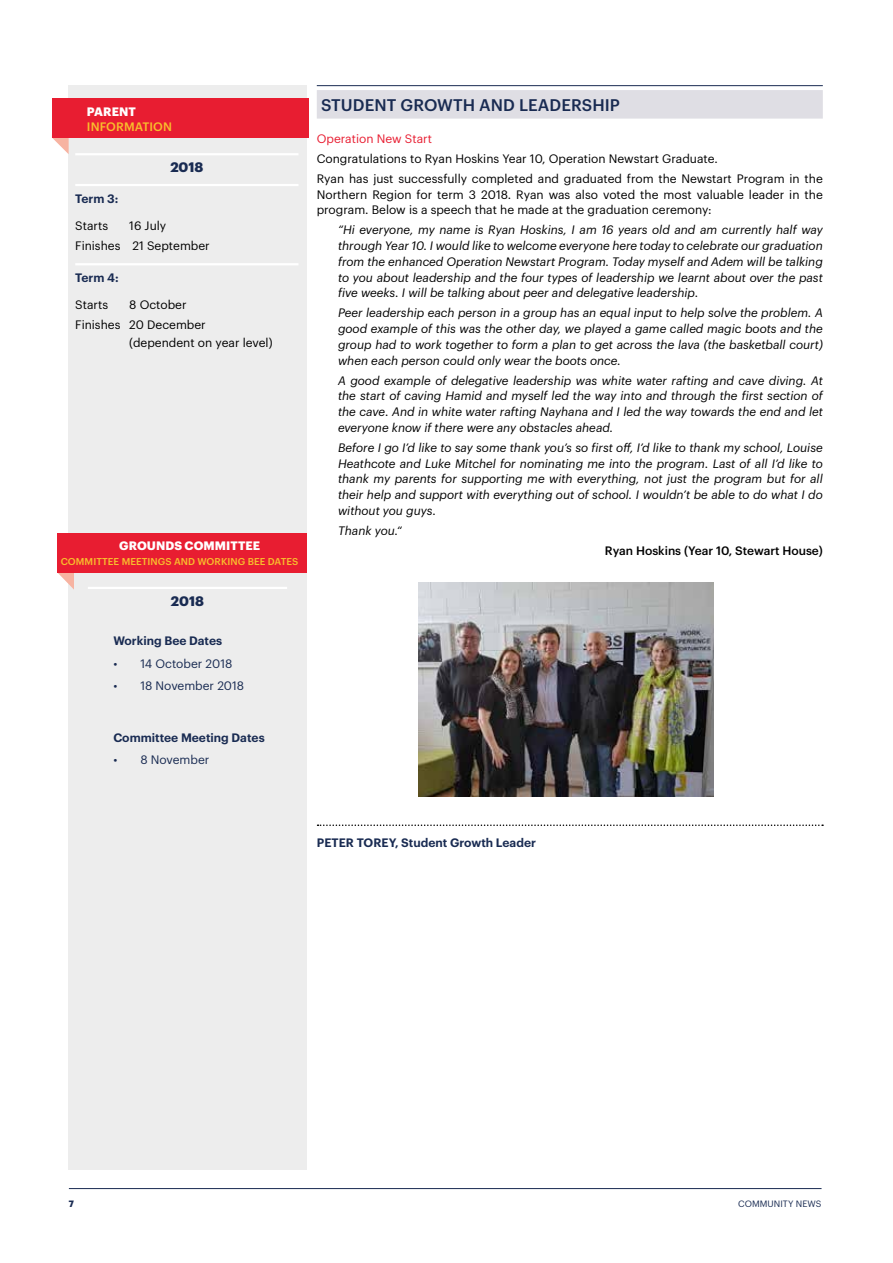
<style>
.page{position:relative;width:893px;height:1263px;background:#fff}
.page>*{position:absolute;margin:0;border:0;box-sizing:border-box;transform-origin:0 0}
.t1{font:500 16.5px "Graphik";letter-spacing:.005em;color:#192b52}
.t2{font:700 13.5px "Graphik";color:#192b52}
.t3{font:italic 12px/15.8px "Graphik";color:#000;text-align:justify}
.t4{font:12px/20px "Graphik";color:#000}
.t5{font:600 12px "Graphik";color:#192b52}
.t6{font:12px "Graphik";color:#192b52}
.t7{font:500 12px "Graphik";color:#000}
.t8{font:700 12px "Graphik";letter-spacing:.005em;color:#fff}
.t9{font:12px "Graphik";color:#e81d31}
.t10{font:500 12px "Graphik";letter-spacing:.005em;color:#f8be2c}
.t11{font:500 9.75px "Graphik";letter-spacing:.005em;color:#f8be2c}
.t12{font:9px "Graphik";letter-spacing:.005em;color:#192b52}
.t13{font:700 9px "Graphik";color:#192b52}
</style>
<div class="page">
<hr style="left:69px;top:1188px;width:752px;height:1px;background:#192b52">
<div style="left:68px;top:85px;width:239px;height:1084px;background:#ededed"></div>
<hr style="left:317px;top:85px;width:506px;height:1px;background:#192b52">
<div style="left:317px;top:90px;width:506px;height:29px;background:#dfdee4"></div>
<svg style="left:318px;top:824px;width:505px;height:2px"></svg>
<svg style="left:52px;top:137px;width:18px;height:17px"></svg>
<div style="left:52px;top:98px;width:257px;height:39px;background:#e81d31"></div>
<hr style="left:75px;top:153px;width:223px;height:2px;background:#fff">
<hr style="left:75px;top:184px;width:223px;height:2px;background:#fff">
<hr style="left:75px;top:263px;width:223px;height:2px;background:#fff">
<svg style="left:58px;top:573px;width:16px;height:17px"></svg>
<div style="left:58px;top:534px;width:249px;height:39px;background:#e81d31"></div>
<hr style="left:88px;top:587px;width:199px;height:2px;background:#fff">
<img style="left:418px;top:583px;width:296px;height:214px">
<p class="t8" style="left:87px;top:102px;width:50px">PARENT</p>
<p class="t10" style="left:87px;top:117px;width:86px">INFORMATION</p>
<p class="t2" style="left:170px;top:157px;width:35px">2018</p>
<p class="t5" style="left:75px;top:190px;width:45px">Term 3:</p>
<p class="t4" style="left:75px;top:214px;width:34px">Starts</p>
<p class="t4" style="left:75px;top:214px;width:136px;text-indent:54px">16 July<br>Finishes 21 September</p>
<p class="t5" style="left:75px;top:269px;width:45px">Term 4:</p>
<p class="t4" style="left:75px;top:293px;width:34px">Starts</p>
<p class="t4" style="left:75px;top:293px;width:132px;text-indent:54px">8 October<br>Finishes 20 December</p>
<p class="t4" style="left:129px;top:331px;width:145px">(dependent on year level)</p>
<p class="t8" style="left:119px;top:537px;width:142px">GROUNDS COMMITTEE</p>
<p class="t11" style="left:61px;top:554px;width:239px">COMMITTEE MEETINGS AND WORKING BEE DATES</p>
<p class="t2" style="left:171px;top:591px;width:35px">2018</p>
<p class="t5" style="left:113px;top:632px;width:110px">Working Bee Dates</p>
<p class="t6" style="left:113px;top:654px;width:121px">• 14 October 2018</p>
<p class="t6" style="left:113px;top:676px;width:132px">• 18 November 2018</p>
<p class="t5" style="left:113px;top:728px;width:153px">Committee Meeting Dates</p>
<p class="t6" style="left:113px;top:751px;width:98px">• 8 November</p>
<h1 class="t1" style="left:321px;top:93px;width:300px">STUDENT GROWTH AND LEADERSHIP</h1>
<p class="t9" style="left:317px;top:129px;width:117px">Operation New Start</p>
<p class="t4" style="left:317px;top:148px;width:508px">Congratulations to Ryan Hoskins Year 10, Operation Newstart Graduate.<br>Ryan has just successfully completed and graduated from the Newstart Program in the</p>
<p class="t4" style="left:317px;top:185px;width:508px;line-height:15.8px">Northern Region for term 3 2018. Ryan was also voted the most valuable leader in the program. Below is a speech that he made at the graduation ceremony:</p>
<p class="t3" style="left:338px;top:221px;width:486px">“Hi everyone, my name is Ryan Hoskins, I am 16 years old and am currently half way through Year 10. I would like to welcome everyone here today to celebrate our graduation from the enhanced Operation Newstart Program. Today myself and Adem will be talking to you about leadership and the four types of leadership we learnt about over the past five weeks. I will be talking about peer and delegative leadership.</p>
<p class="t3" style="left:338px;top:304px;width:486px">Peer leadership each person in a group has an equal input to help solve the problem. A good example of this was the other day, we played a game called magic boots and the group had to work together to form a plan to get across the lava (the basketball court) when each person could only wear the boots once.</p>
<p class="t3" style="left:338px;top:371px;width:486px">A good example of delegative leadership was white water rafting and cave diving. At the start of caving Hamid and myself led the way into and through the first section of the cave. And in white water rafting Nayhana and I led the way towards the end and let everyone know if there were any obstacles ahead.</p>
<p class="t3" style="left:338px;top:439px;width:486px">Before I go I’d like to say some thank you’s so first off, I’d like to thank my school, Louise Heathcote and Luke Mitchel for nominating me into the program. Last of all I’d like to thank my parents for supporting me with everything, not just the program but for all their help and support with everything out of school. I wouldn’t be able to do what I do without you guys.</p>
<p class="t3" style="left:338px;top:522px;width:65px">Thank you.“</p>
<p class="t7" style="left:605px;top:541px;width:219px">Ryan Hoskins (Year 10, Stewart House)</p>
<p class="t5" style="left:317px;top:834px;width:221px">PETER TOREY, Student Growth Leader</p>
<p class="t13" style="left:69px;top:1196px;width:7px">7</p>
<p class="t12" style="left:738px;top:1196px;width:85px">COMMUNITY NEWS</p>
</div>
